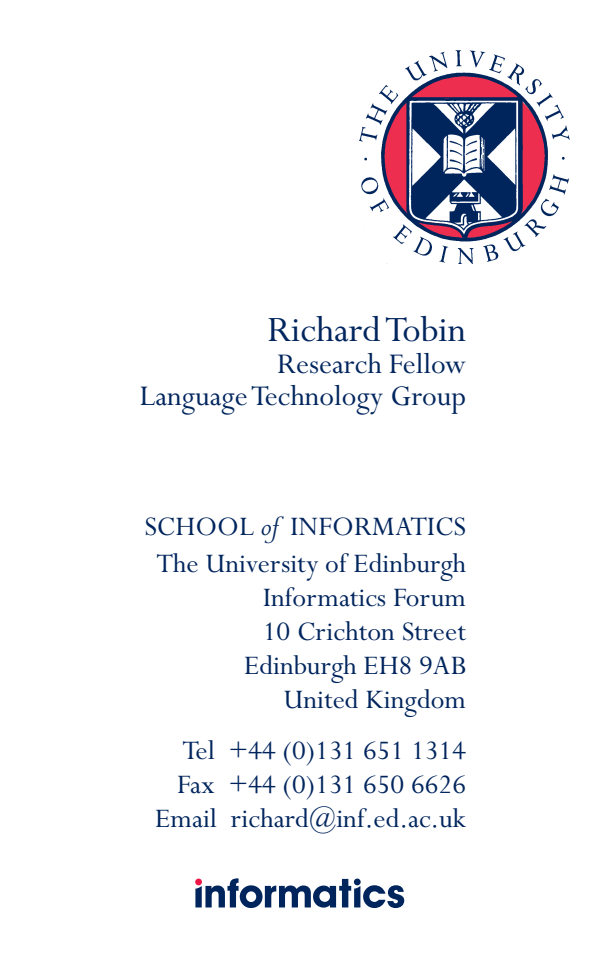
<style>
.page{position:relative;width:601px;height:953px;background:#fff}
.page>*{position:absolute;margin:0;border:0;box-sizing:border-box;transform-origin:0 0}
.t1{font:40px "Perpetua";color:#00255d}
.t2{font:32px "Perpetua";color:#00255d}
.t3{font:30px/34px "Perpetua";color:#00255d;text-align:right}
.s1{font-style:italic}
</style>
<div class="page">
<img style="left:360px;top:50px;width:209px;height:213px">
<svg style="left:195px;top:878px;width:209px;height:29px"></svg>
<div style="left:354px;top:878px;width:7px;height:7px;background:#00255d;border-radius:50%"></div>
<p class="t1" style="left:267px;top:308px;width:200px">Richard Tobin</p>
<p class="t2" style="left:277px;top:347px;width:190px">Research Fellow</p>
<p class="t2" style="left:139px;top:379px;width:328px">Language Technology Group</p>
<p class="t3" style="left:144px;top:510px;width:323px">SCHOOL <span class="s1">of</span> INFORMATICS</p>
<p class="t3" style="left:156px;top:547px;width:311px">The University of Edinburgh</p>
<p class="t3" style="left:263px;top:581px;width:204px">Informatics Forum</p>
<p class="t3" style="left:244px;top:615px;width:223px">10 Crichton Street<br>Edinburgh EH8 9AB</p>
<p class="t3" style="left:283px;top:683px;width:184px">United Kingdom</p>
<p class="t3" style="left:183px;top:734px;width:285px">Tel +44 (0)131 651 1314</p>
<p class="t3" style="left:177px;top:768px;width:290px">Fax +44 (0)131 650 6626</p>
<p class="t3" style="left:155px;top:802px;width:312px">Email richard@inf.ed.ac.uk</p>
</div>
